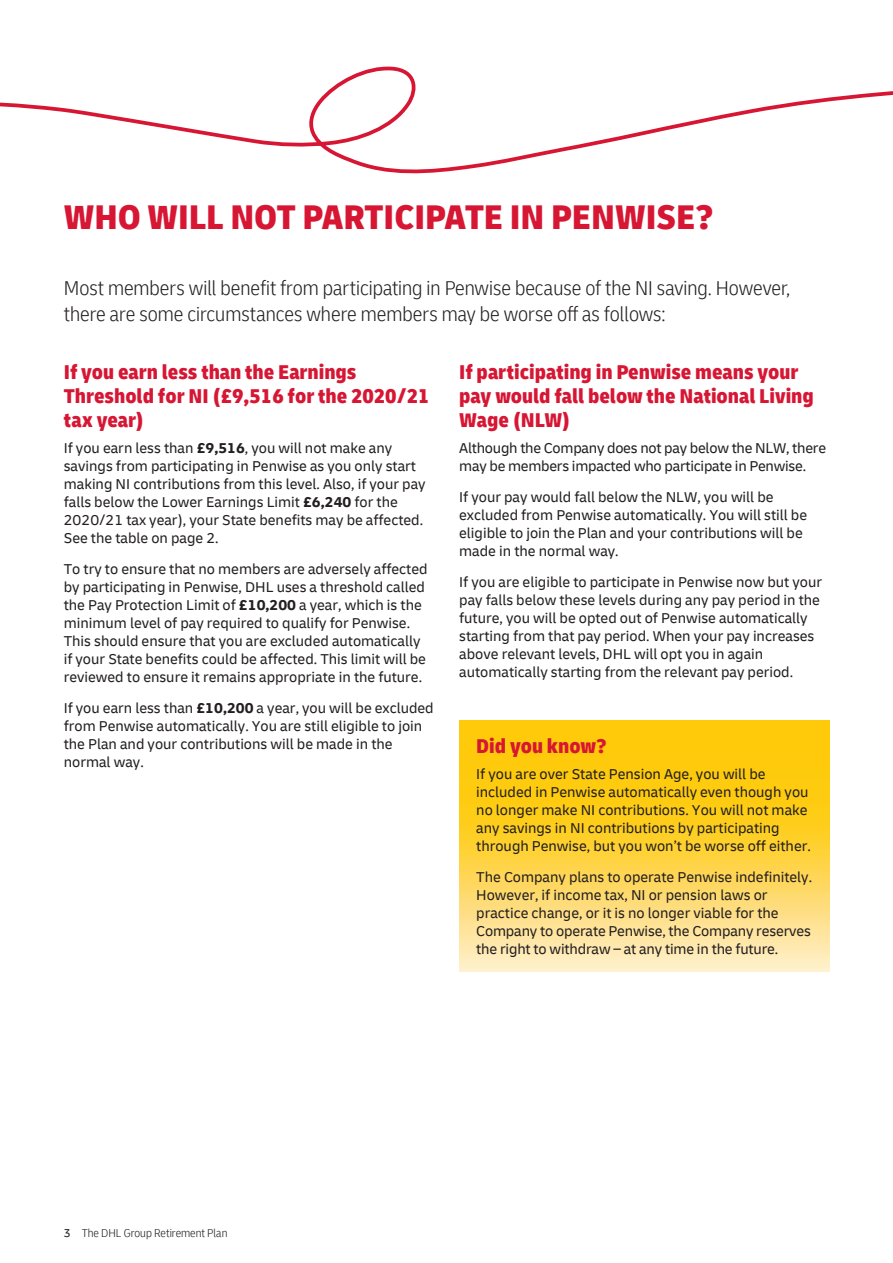
<style>
.page{position:relative;width:893px;height:1263px;background:#fff}
.page>*{position:absolute;margin:0;border:0;box-sizing:border-box;transform-origin:0 0}
.DHL_Heading_1{font:900 condensed 36px "Delivery";color:#d71634}
.DHL_Subhead_1{font:900 condensed 21px/24px "Delivery";color:#d71634}
.DHL_Intro_copy{font:300 condensed 21px/25.2px "Delivery";color:#231f20}
.DHL_Body_10pt{font:15px/18px "Delivery";color:#231f20}
.t1{font:300 condensed 12px "Delivery";color:#231f20}
.s1{font-weight:700}
.s2{font-weight:400;font-stretch:normal}
</style>
<div class="page">
<svg style="left:0;top:66px;width:893px;height:108px"></svg>
<svg style="left:459px;top:721px;width:370px;height:251px"></svg>
<p class="DHL_Heading_1" style="left:64px;top:194px;width:651px">WHO WILL NOT PARTICIPATE IN PENWISE?</p>
<p class="DHL_Intro_copy" style="left:64px;top:276px;width:728px">Most members will benefit from participating in Penwise because of the NI saving. However, there are some circumstances where members may be worse off as follows:</p>
<p class="DHL_Subhead_1" style="left:64px;top:360px;width:367px">If you earn less than the Earnings<br>Threshold for NI (£9,516 for the 2020/21 tax year)</p>
<p class="DHL_Body_10pt" style="left:64px;top:439px;width:363px">If you earn less than <span class="s1">£9,516</span>, you will not make any savings from participating in Penwise as you only start making NI contributions from this level. Also, if your pay falls below the Lower Earnings Limit <span class="s1">£6,240</span> for the 2020/21 tax year), your State benefits may be affected.<br>See the table on page 2.</p>
<p class="DHL_Body_10pt" style="left:64px;top:560px;width:365px">To try to ensure that no members are adversely affected by participating in Penwise, DHL uses a threshold called the Pay Protection Limit of <span class="s1">£10,200</span> a year, which is the minimum level of pay required to qualify for Penwise.<br>This should ensure that you are excluded automatically if your State benefits could be affected. This limit will be reviewed to ensure it remains appropriate in the future.</p>
<p class="DHL_Body_10pt" style="left:64px;top:699px;width:371px">If you earn less than <span class="s1">£10,200</span> a year, you will be excluded from Penwise automatically. You are still eligible to join the Plan and your contributions will be made in the normal way.</p>
<p class="DHL_Subhead_1" style="left:459px;top:360px;width:356px">If participating in Penwise means your pay would fall below the National Living<br>Wage (NLW)</p>
<p class="DHL_Body_10pt" style="left:459px;top:439px;width:368px">Although the Company does not pay below the NLW, there may be members impacted who participate in Penwise.</p>
<p class="DHL_Body_10pt" style="left:459px;top:488px;width:349px">If your pay would fall below the NLW, you will be excluded from Penwise automatically. You will still be eligible to join the Plan and your contributions will be made in the normal way.</p>
<p class="DHL_Body_10pt" style="left:459px;top:573px;width:364px">If you are eligible to participate in Penwise now but your pay falls below these levels during any pay period in the future, you will be opted out of Penwise automatically starting from that pay period. When your pay increases above relevant levels, DHL will opt you in again automatically starting from the relevant pay period.</p>
<p class="DHL_Subhead_1" style="left:476px;top:734px;width:132px">Did you know?</p>
<p class="DHL_Body_10pt" style="left:476px;top:765px;width:336px">If you are over State Pension Age, you will be included in Penwise automatically even though you no longer make NI contributions. You will not make any savings in NI contributions by participating through Penwise, but you won’t be worse off either.</p>
<p class="DHL_Body_10pt" style="left:476px;top:868px;width:337px">The Company plans to operate Penwise indefinitely.<br>However, if income tax, NI or pension laws or practice change, or it is no longer viable for the Company to operate Penwise, the Company reserves the right to withdraw – at any time in the future.</p>
<p class="t1" style="left:64px;top:1226px;width:165px"><span class="s2">3</span> The DHL Group Retirement Plan</p>
</div>
